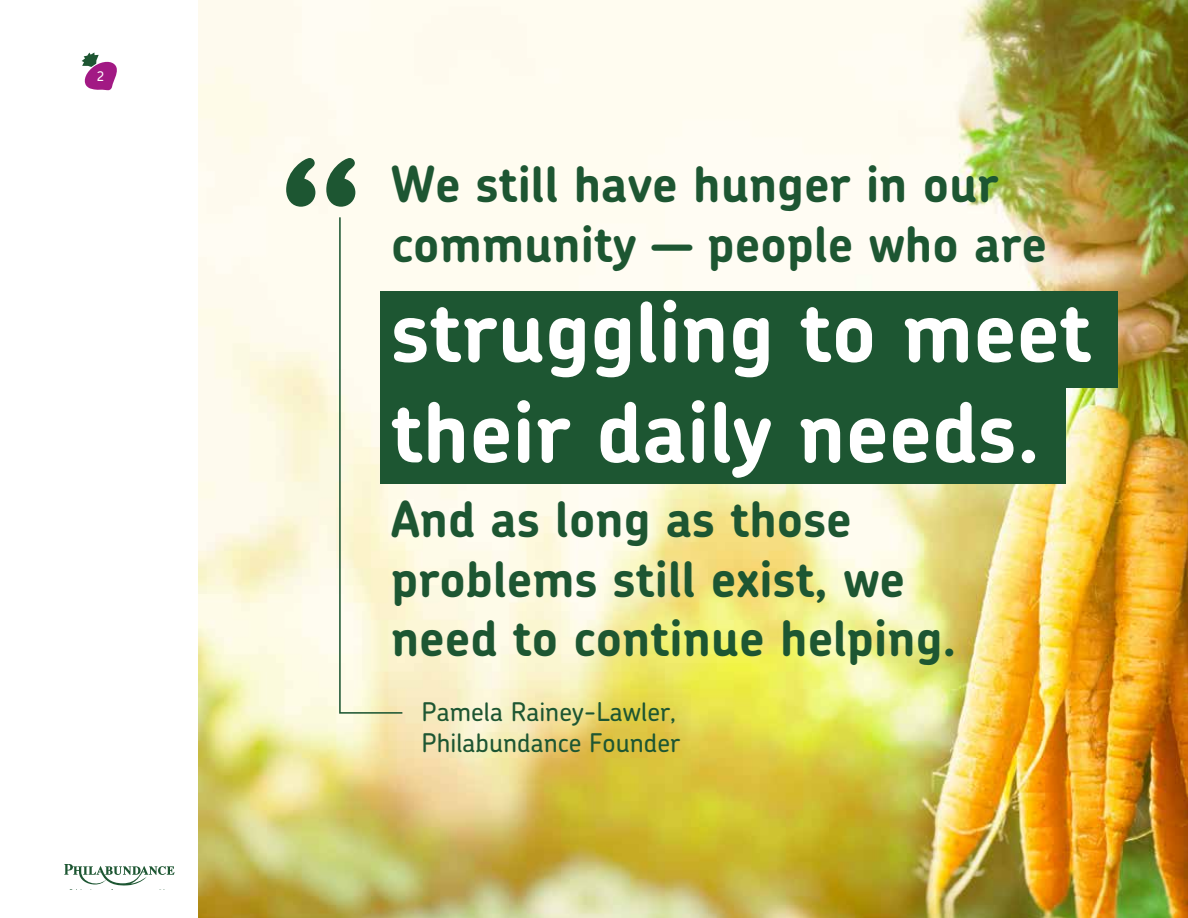
<style>
.page{position:relative;width:1188px;height:918px;background:#fff}
.page>*{position:absolute;margin:0;border:0;box-sizing:border-box;transform-origin:0 0}
.t1{font:700 83.7px/100.4px "Chevin";color:#fff}
.t2{font:700 49.65px/59.6px "Chevin";color:#1d5632}
.t3{font:500 25.8px/30.9px "Chevin";color:#1d5632}
.t4{font:500 13.2px "Chevin";color:#fff}
</style>
<div class="page">
<img style="left:199px;top:0;width:989px;height:918px">
<svg style="left:82px;top:53px;width:35px;height:37px"></svg>
<svg style="left:64px;top:864px;width:111px;height:22px"></svg>
<div style="left:380px;top:291px;width:737px;height:96px;background:#1d5632"></div>
<div style="left:380px;top:387px;width:686px;height:96px;background:#1d5632"></div>
<svg style="left:286px;top:158px;width:69px;height:49px;background:#7b9b81"></svg>
<svg style="left:338px;top:216px;width:66px;height:498px"></svg>
<p class="t4" style="left:97px;top:68px;width:9px">2</p>
<p class="t2" style="left:391px;top:153px;width:658px">We still have hunger in our community — people who are</p>
<h1 class="t1" style="left:391px;top:280px;width:702px">struggling to meet their daily needs.</h1>
<p class="t2" style="left:391px;top:489px;width:567px">And as long as those problems still exist, we need to continue helping.</p>
<p class="t3" style="left:422px;top:696px;width:260px">Pamela Rainey-Lawler,<br>Philabundance Founder</p>
</div>
